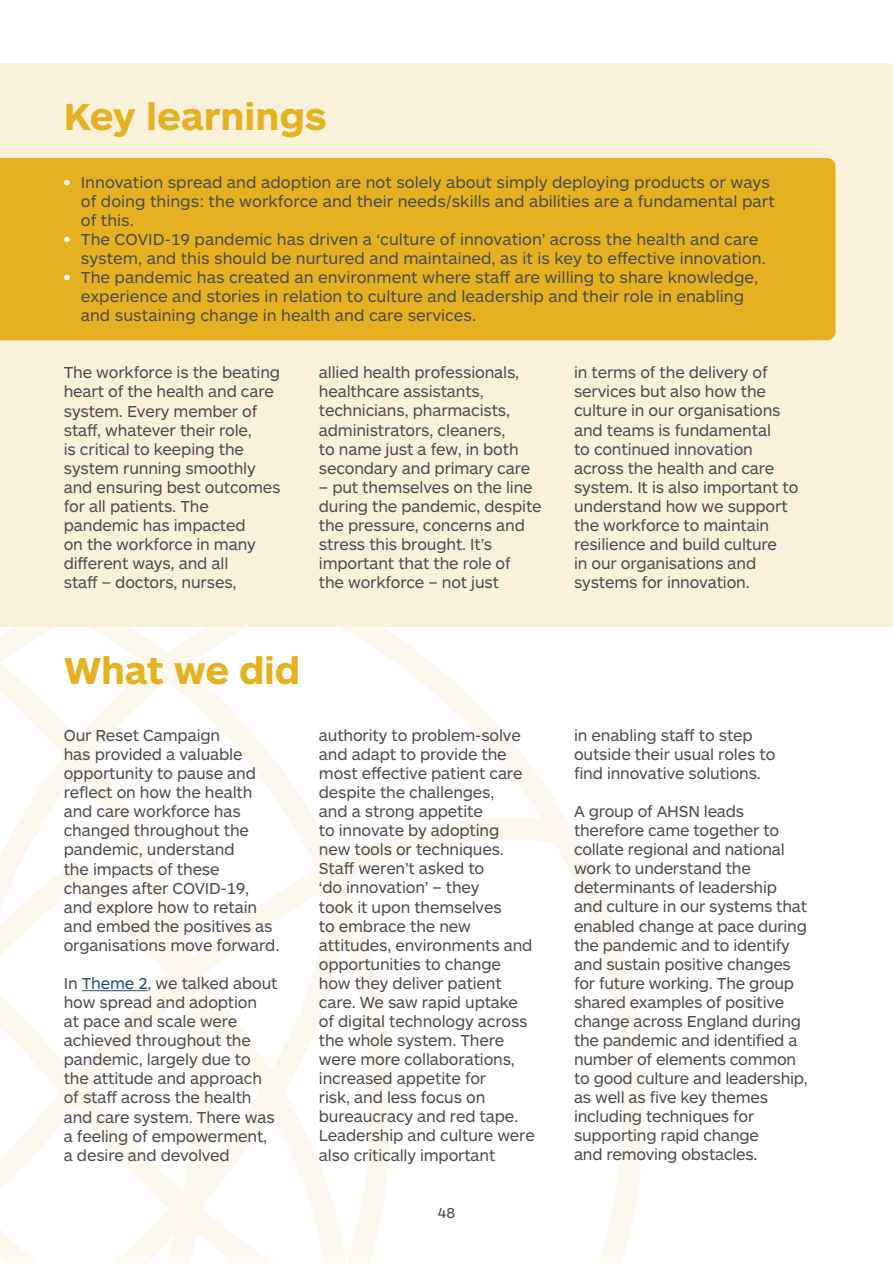
<style>
.page{position:relative;width:893px;height:1263px;background:#fff}
.page>*{position:absolute;margin:0;border:0;box-sizing:border-box;transform-origin:0 0}
.Heading_2{font:700 39px "ARS Maquette";letter-spacing:-.005em;color:#e6b120}
.Body_Text1{font:16.5px/19px "ARS Maquette";letter-spacing:-.01em;color:#4b4c4d}
.t1{font:15px "ARS Maquette";color:#4b4c4d}
.s1{font-weight:700;color:#fff}
.s2{color:#235070}
</style>
<div class="page">
<svg style="left:0;top:627px;width:644px;height:636px"></svg>
<div style="left:0;top:64px;width:893px;height:563px;background:#faf1da"></div>
<div style="left:0;top:158px;width:836px;height:182px;background:#e6b120"></div>
<hr style="left:82px;top:990px;width:66px;height:1px;background:#235070">
<p class="Heading_2" style="left:64px;top:91px;width:265px">Key learnings</p>
<p class="Body_Text1" style="left:81px;top:172px;width:696px;text-indent:-17px"><span class="s1">•</span> Innovation spread and adoption are not solely about simply deploying products or ways of doing things: the workforce and their needs/skills and abilities are a fundamental part of this.</p>
<p class="Body_Text1" style="left:81px;top:229px;width:686px;text-indent:-17px"><span class="s1">•</span> The COVID-19 pandemic has driven a ‘culture of innovation’ across the health and care system, and this should be nurtured and maintained, as it is key to effective innovation.</p>
<p class="Body_Text1" style="left:81px;top:267px;width:679px;text-indent:-17px"><span class="s1">•</span> The pandemic has created an environment where staff are willing to share knowledge, experience and stories in relation to culture and leadership and their role in enabling and sustaining change in health and care services.</p>
<p class="Body_Text1" style="left:64px;top:362px;width:218px">The workforce is the beating heart of the health and care system. Every member of staff, whatever their role,<br>is critical to keeping the system running smoothly and ensuring best outcomes for all patients. The pandemic has impacted<br>on the workforce in many different ways, and all<br>staff – doctors, nurses,</p>
<p class="Body_Text1" style="left:319px;top:362px;width:213px">allied health professionals, healthcare assistants, technicians, pharmacists, administrators, cleaners,<br>to name just a few, in both secondary and primary care</p>
<p class="Body_Text1" style="left:319px;top:477px;width:224px">– put themselves on the line during the pandemic, despite the pressure, concerns and stress this brought. It’s important that the role of<br>the workforce – not just</p>
<p class="Heading_2" style="left:64px;top:645px;width:238px">What we did</p>
<p class="Body_Text1" style="left:574px;top:362px;width:226px">in terms of the delivery of services but also how the culture in our organisations and teams is fundamental<br>to continued innovation across the health and care system. It is also important to understand how we support the workforce to maintain resilience and build culture<br>in our organisations and systems for innovation.</p>
<p class="Body_Text1" style="left:64px;top:725px;width:217px">Our Reset Campaign<br>has provided a valuable opportunity to pause and reflect on how the health and care workforce has changed throughout the pandemic, understand<br>the impacts of these changes after COVID-19, and explore how to retain and embed the positives as organisations move forward.</p>
<p class="Body_Text1" style="left:64px;top:973px;width:215px">In <span class="s2">Theme 2</span>, we talked about how spread and adoption<br>at pace and scale were achieved throughout the pandemic, largely due to the attitude and approach of staff across the health and care system. There was a feeling of empowerment, a desire and devolved</p>
<p class="Body_Text1" style="left:319px;top:725px;width:217px">authority to problem-solve and adapt to provide the most effective patient care despite the challenges,<br>and a strong appetite<br>to innovate by adopting new tools or techniques.<br>Staff weren’t asked to<br>‘do innovation’ – they<br>took it upon themselves<br>to embrace the new attitudes, environments and opportunities to change how they deliver patient care. We saw rapid uptake of digital technology across the whole system. There were more collaborations, increased appetite for<br>risk, and less focus on bureaucracy and red tape.<br>Leadership and culture were also critically important</p>
<p class="Body_Text1" style="left:574px;top:725px;width:203px">in enabling staff to step outside their usual roles to find innovative solutions.</p>
<p class="Body_Text1" style="left:574px;top:801px;width:235px">A group of AHSN leads therefore came together to collate regional and national work to understand the determinants of leadership and culture in our systems that enabled change at pace during the pandemic and to identify and sustain positive changes for future working. The group shared examples of positive change across England during the pandemic and identified a number of elements common to good culture and leadership, as well as five key themes including techniques for supporting rapid change<br>and removing obstacles.</p>
<p class="t1" style="left:438px;top:1203px;width:19px">48</p>
</div>
